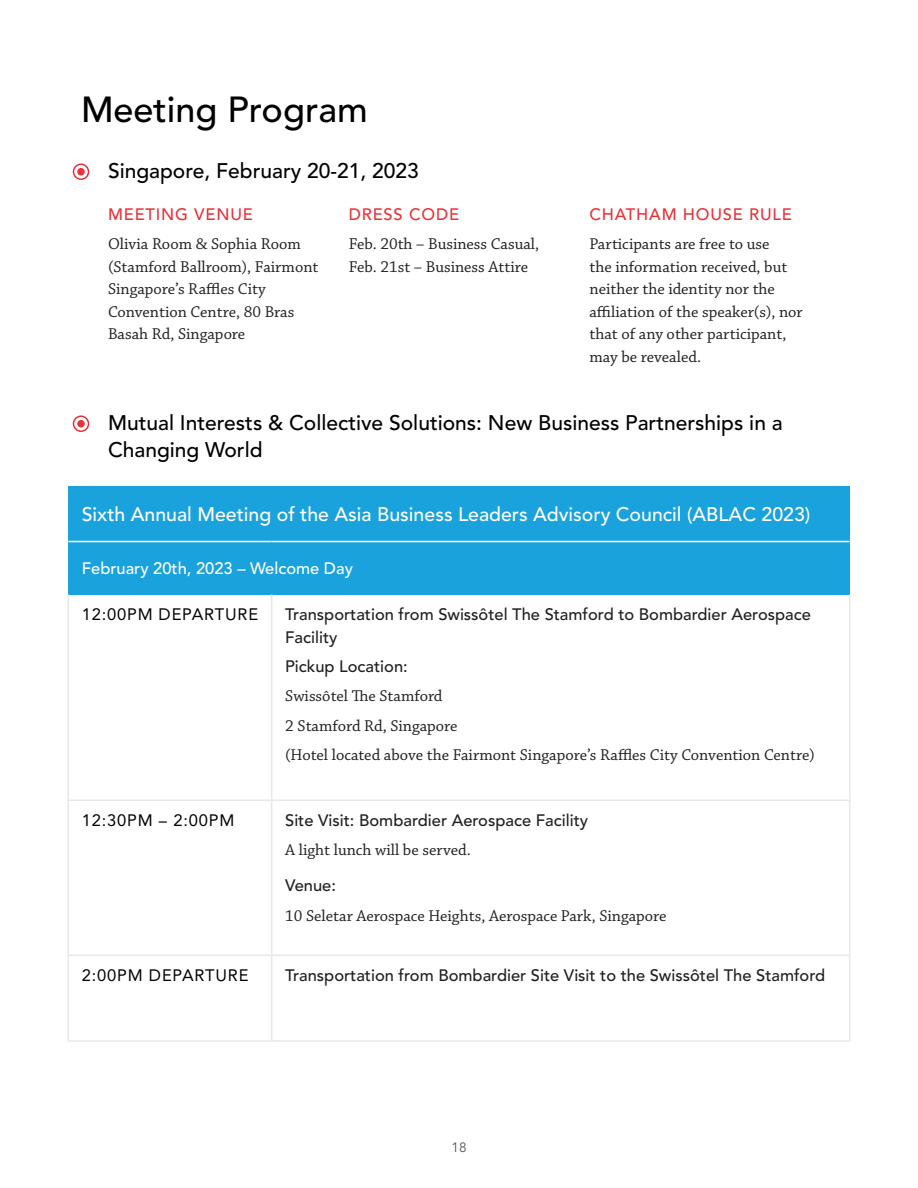
<style>
.page{position:relative;width:918px;height:1188px;background:#fff}
.page>*{position:absolute;margin:0;border:0;box-sizing:border-box;transform-origin:0 0}
.t1{font:500 36px "Avenir LT Std";color:#000}
.t2{font:500 21px/27px "Avenir LT Std";color:#000}
.H1_White{font:500 19.5px "Avenir LT Std";color:#fff}
.Body{font:16.5px/22.5px "Chaparral Pro";color:#231f20}
.t3{font:500 16.5px/22.5px "Avenir LT Std";color:#231f20}
.Agenda_time{font:16.5px "Avenir LT Std";letter-spacing:.05em;color:#000}
.t4{font:500 16.5px "Avenir LT Std";letter-spacing:.05em;color:#e63238}
.H2_White{font:500 16.5px "Avenir LT Std";color:#fff}
.t5{font:13.5px "Avenir LT Std";color:#57585a}
</style>
<div class="page">
<div style="left:73px;top:415px;width:16px;height:17px;border:2px solid #e63238;border-radius:50%"></div>
<div style="left:77px;top:420px;width:8px;height:8px;background:#e63238;border-radius:50%"></div>
<div style="left:73px;top:163px;width:16px;height:17px;border:2px solid #e63238;border-radius:50%"></div>
<div style="left:77px;top:168px;width:8px;height:8px;background:#e63238;border-radius:50%"></div>
<div style="left:68px;top:486px;width:782px;height:56px;background:#1aa2dc"></div>
<div style="left:68px;top:542px;width:782px;height:52px;background:#1aa2dc"></div>
<hr style="left:271px;top:801px;width:1px;height:154px;background:#e8e8e8">
<hr style="left:271px;top:956px;width:1px;height:84px;background:#e8e8e8">
<hr style="left:68px;top:801px;width:1px;height:154px;background:#e8e8e8">
<hr style="left:849px;top:801px;width:1px;height:154px;background:#e8e8e8">
<hr style="left:68px;top:955px;width:204px;height:1px;background:#e8e8e8">
<hr style="left:68px;top:956px;width:1px;height:84px;background:#e8e8e8">
<hr style="left:272px;top:955px;width:578px;height:1px;background:#e8e8e8">
<hr style="left:849px;top:956px;width:1px;height:84px;background:#e8e8e8">
<hr style="left:68px;top:1040px;width:204px;height:2px;background:#e8e8e8">
<hr style="left:272px;top:1040px;width:578px;height:2px;background:#e8e8e8">
<hr style="left:68px;top:594px;width:1px;height:206px;background:#e8e8e8">
<hr style="left:68px;top:800px;width:204px;height:1px;background:#e8e8e8">
<hr style="left:271px;top:594px;width:1px;height:206px;background:#e8e8e8">
<hr style="left:849px;top:594px;width:1px;height:206px;background:#e8e8e8">
<hr style="left:272px;top:800px;width:578px;height:1px;background:#e8e8e8">
<hr style="left:68px;top:541px;width:204px;height:1px;background:#fff">
<hr style="left:272px;top:541px;width:578px;height:1px;background:#fff">
<h1 class="t1" style="left:81px;top:88px;width:288px">Meeting Program</h1>
<h2 class="t2" style="left:108px;top:158px;width:312px">Singapore, February 20-21, 2023</h2>
<h3 class="t4" style="left:108px;top:205px;width:146px">MEETING VENUE</h3>
<p class="Body" style="left:108px;top:233px;width:212px">Olivia Room &amp; Sophia Room (Stamford Ballroom), Fairmont<br>Singapore’s Raffles City<br>Convention Centre, 80 Bras<br>Basah Rd, Singapore</p>
<h3 class="t4" style="left:349px;top:205px;width:112px">DRESS CODE</h3>
<p class="Body" style="left:349px;top:233px;width:192px">Feb. 20th – Business Casual,<br>Feb. 21st – Business Attire</p>
<h3 class="t4" style="left:590px;top:205px;width:204px">CHATHAM HOUSE RULE</h3>
<p class="Body" style="left:590px;top:233px;width:215px">Participants are free to use<br>the information received, but neither the identity nor the affiliation of the speaker(s), nor that of any other participant, may be revealed.</p>
<h2 class="t2" style="left:108px;top:410px;width:676px">Mutual Interests &amp; Collective Solutions: New Business Partnerships in a<br>Changing World</h2>
<p class="H1_White" style="left:82px;top:503px;width:730px">Sixth Annual Meeting of the Asia Business Leaders Advisory Council (ABLAC 2023)</p>
<p class="H2_White" style="left:82px;top:559px;width:273px">February 20th, 2023 – Welcome Day</p>
<p class="Agenda_time" style="left:82px;top:605px;width:178px">12:00PM DEPARTURE</p>
<p class="t3" style="left:285px;top:604px;width:527px">Transportation from Swissôtel The Stamford to Bombardier Aerospace<br>Facility</p>
<p class="t3" style="left:285px;top:656px;width:124px">Pickup Location:</p>
<p class="Body" style="left:285px;top:686px;width:159px">Swissôtel The Stamford</p>
<p class="Body" style="left:285px;top:715px;width:174px">2 Stamford Rd, Singapore</p>
<p class="Body" style="left:285px;top:744px;width:531px">(Hotel located above the Fairmont Singapore’s Raffles City Convention Centre)</p>
<p class="Agenda_time" style="left:82px;top:811px;width:154px">12:30PM – 2:00PM</p>
<p class="t3" style="left:285px;top:810px;width:304px">Site Visit: Bombardier Aerospace Facility</p>
<p class="Body" style="left:285px;top:840px;width:187px">A light lunch will be served.</p>
<p class="t3" style="left:285px;top:875px;width:52px">Venue:</p>
<p class="Body" style="left:285px;top:905px;width:383px">10 Seletar Aerospace Heights, Aerospace Park, Singapore</p>
<p class="Agenda_time" style="left:82px;top:966px;width:168px">2:00PM DEPARTURE</p>
<p class="t3" style="left:285px;top:965px;width:542px">Transportation from Bombardier Site Visit to the Swissôtel The Stamford</p>
<p class="t5" style="left:451px;top:1140px;width:17px">18</p>
</div>
